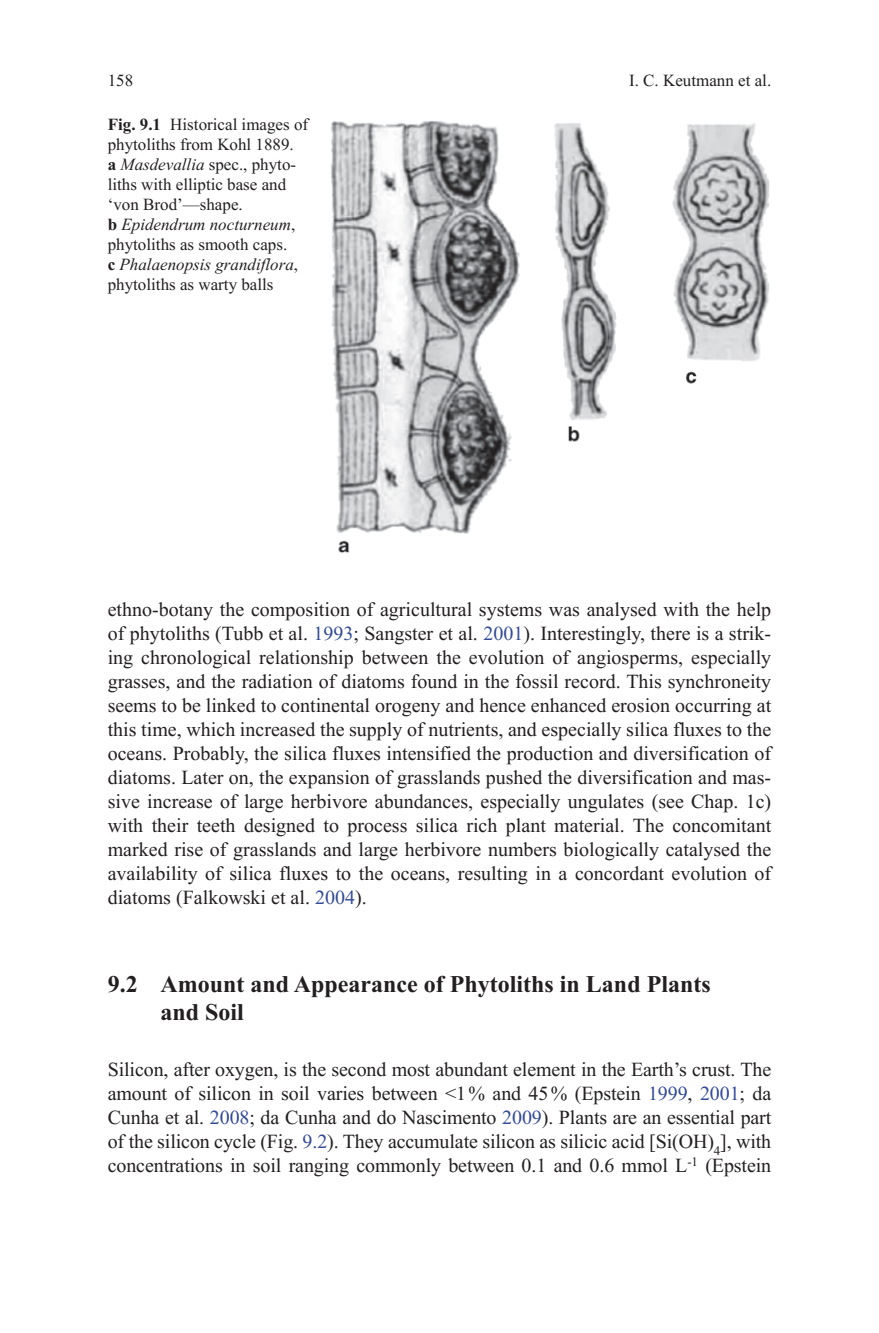
<style>
.page{position:relative;width:879px;height:1333px;background:#fff}
.page>*{position:absolute;margin:0;border:0;box-sizing:border-box;transform-origin:0 0}
.t1{font:700 24px/28px "Times New Roman";color:#231f20}
.t2{font:20px/24px "Times New Roman";letter-spacing:-.005em;color:#231f20;text-align:justify}
.t3{font:17px/20px "Times New Roman";color:#231f20}
.s1{font-weight:700}
.s2{font-style:italic}
.s3{color:#324a97}
</style>
<div class="page">
<img style="left:331px;top:121px;width:438px;height:432px">
<p class="t3" style="left:108px;top:70px;width:27px">158</p>
<p class="t3" style="left:629px;top:70px;width:144px">I. C. Keutmann et al.</p>
<p class="t3" style="left:108px;top:114px;width:202px"><span class="s1">Fig. 9.1</span> Historical images of phytoliths from Kohl 1889.<br><span class="s1">a</span> <span class="s2">Masdevallia</span> spec., phyto&shy;liths with elliptic base and ‘von Brod’—shape.<br><span class="s1">b</span> <span class="s2">Epidendrum nocturneum</span>, phytoliths as smooth caps.<br><span class="s1">c</span> <span class="s2">Phalaenopsis grandiflora</span>, phytoliths as warty balls</p>
<p class="t2" style="left:108px;top:597px;width:665px">ethno-botany the composition of agricultural systems was analysed with the help of phytoliths (Tubb et al. <span class="s3">1993</span>; Sangster et al. <span class="s3">2001</span>). Interestingly, there is a strik&shy;ing chronological relationship between the evolution of angiosperms, especially grasses, and the radiation of diatoms found in the fossil record. This synchroneity seems to be linked to continental orogeny and hence enhanced erosion occurring at this time, which increased the supply of nutrients, and especially silica fluxes to the oceans. Probably, the silica fluxes intensified the production and diversification of diatoms. Later on, the expansion of grasslands pushed the diversification and mas&shy;sive increase of large herbivore abundances, especially ungulates (see Chap. 1c) with their teeth designed to process silica rich plant material. The concomitant marked rise of grasslands and large herbivore numbers biologically catalysed the availability of silica fluxes to the oceans, resulting in a concordant evolution of diatoms (Falkowski et al. <span class="s3">2004</span>).</p>
<p class="t1" style="left:160px;top:969px;width:552px;text-indent:-53px">9.2 Amount and Appearance of Phytoliths in Land Plants and Soil</p>
<p class="t2" style="left:108px;top:1057px;width:665px">Silicon, after oxygen, is the second most abundant element in the Earth’s crust. The amount of silicon in soil varies between &lt;1% and 45% (Epstein <span class="s3">1999</span>, <span class="s3">2001</span>; da Cunha et al. <span class="s3">2008</span>; da Cunha and do Nascimento <span class="s3">2009</span>). Plants are an essential part of the silicon cycle (Fig. <span class="s3">9.2</span>). They accumulate silicon as silicic acid [Si(OH)<sub>4</sub>], with concentrations in soil ranging commonly between 0.1 and 0.6 mmol L<sup>-1</sup> (Epstein</p>
</div>
